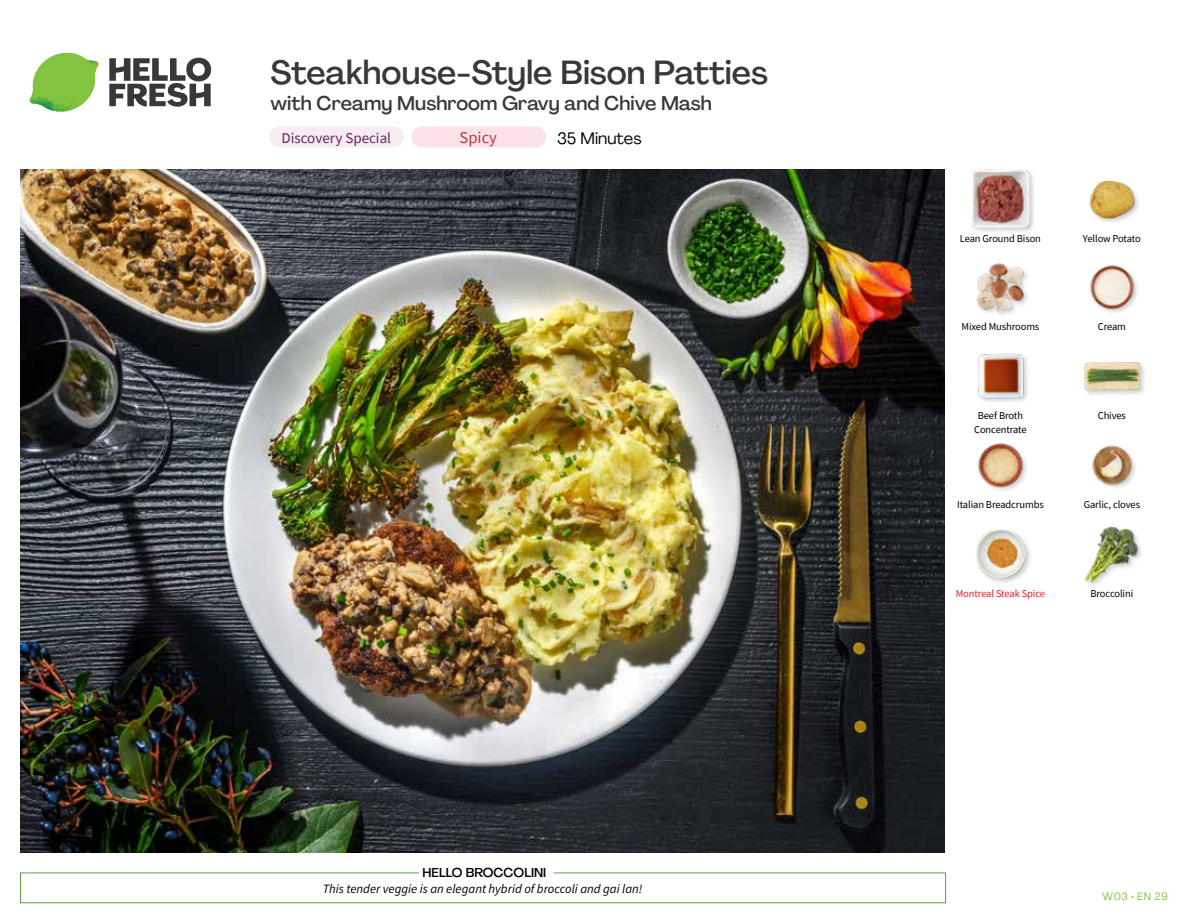
<style>
.page{position:relative;width:1188px;height:918px;background:#fff}
.page>*{position:absolute;margin:0;border:0;box-sizing:border-box;transform-origin:0 0}
.t1{font:500 33px "Agrandir";color:#383839}
.t2{font:500 19.5px "Agrandir";color:#383839}
.t3{font:16.5px "Agrandir";color:#000}
.t4{font:16.5px "Source Sans Pro";color:#b33841}
.t5{font:15px "Source Sans Pro";color:#682369}
.t6{font:italic 12.75px "Source Sans Pro";color:#000}
.t7{font:500 12.75px "Agrandir";color:#000}
.t8{font:10.5px "Source Sans Pro";letter-spacing:-.01em;color:#000}
.t9{font:10.5px "Source Sans Pro";letter-spacing:-.01em;color:#ed1d24}
.t10{font:10.5px "Agrandir";letter-spacing:.05em;color:#82c341}
</style>
<div class="page">
<div style="left:270px;top:126px;width:134px;height:21px;background:#f6ecf1;border-radius:10px"></div>
<div style="left:412px;top:126px;width:134px;height:21px;background:#fce1e9;border-radius:10px"></div>
<svg style="left:109px;top:57px;width:102px;height:50px"></svg>
<svg style="left:34px;top:53px;width:62px;height:40px"></svg>
<img style="left:67px;top:53px;width:32px;height:26px">
<img style="left:33px;top:75px;width:59px;height:11px">
<img style="left:29px;top:79px;width:61px;height:33px">
<img style="left:65px;top:86px;width:27px;height:25px">
<div style="left:20px;top:873px;width:926px;height:30px;border:1px solid #609f43"></div>
<div style="left:419px;top:865px;width:135px;height:15px;background:#fff"></div>
<img style="left:21px;top:170px;width:924px;height:682px">
<img style="left:1085px;top:526px;width:56px;height:57px">
<div style="left:974px;top:528px;width:59px;height:58px;background:#000;opacity:.2"></div>
<img style="left:975px;top:529px;width:51px;height:50px">
<img style="left:1092px;top:445px;width:43px;height:43px">
<img style="left:978px;top:443px;width:49px;height:48px">
<div style="left:1083px;top:361px;width:64px;height:37px;background:#000;opacity:.2"></div>
<img style="left:1083px;top:361px;width:58px;height:37px">
<img style="left:978px;top:353px;width:50px;height:49px">
<img style="left:1090px;top:265px;width:48px;height:48px">
<img style="left:976px;top:263px;width:51px;height:52px">
<img style="left:1089px;top:180px;width:50px;height:42px">
<div style="left:970px;top:168px;width:66px;height:66px;background:#000;opacity:.2"></div>
<img style="left:972px;top:170px;width:57px;height:57px">
<h1 class="t1" style="left:271px;top:52px;width:499px">Steakhouse-Style Bison Patties</h1>
<h2 class="t2" style="left:271px;top:91px;width:443px">with Creamy Mushroom Gravy and Chive Mash</h2>
<h3 class="t5" style="left:282px;top:128px;width:111px">Discovery Special</h3>
<h3 class="t4" style="left:460px;top:127px;width:39px">Spicy</h3>
<h3 class="t3" style="left:557px;top:128px;width:86px">35 Minutes</h3>
<p class="t7" style="left:423px;top:864px;width:125px">HELLO BROCCOLINI</p>
<p class="t6" style="left:323px;top:881px;width:321px">This tender veggie is an elegant hybrid of broccoli and gai lan!</p>
<p class="t8" style="left:960px;top:231px;width:83px">Lean Ground Bison</p>
<p class="t8" style="left:1083px;top:231px;width:59px">Yellow Potato</p>
<p class="t8" style="left:962px;top:320px;width:79px">Mixed Mushrooms</p>
<p class="t8" style="left:1098px;top:320px;width:30px">Cream</p>
<p class="t8" style="left:978px;top:409px;width:47px">Beef Broth</p>
<p class="t8" style="left:1098px;top:409px;width:30px">Chives</p>
<p class="t8" style="left:974px;top:422px;width:54px">Concentrate</p>
<p class="t8" style="left:957px;top:498px;width:88px">Italian Breadcrumbs</p>
<p class="t8" style="left:1084px;top:498px;width:58px">Garlic, cloves</p>
<p class="t9" style="left:956px;top:587px;width:91px">Montreal Steak Spice</p>
<p class="t8" style="left:1090px;top:587px;width:44px">Broccolini</p>
<p class="t10" style="left:1103px;top:890px;width:67px">W03 • EN 29</p>
</div>
